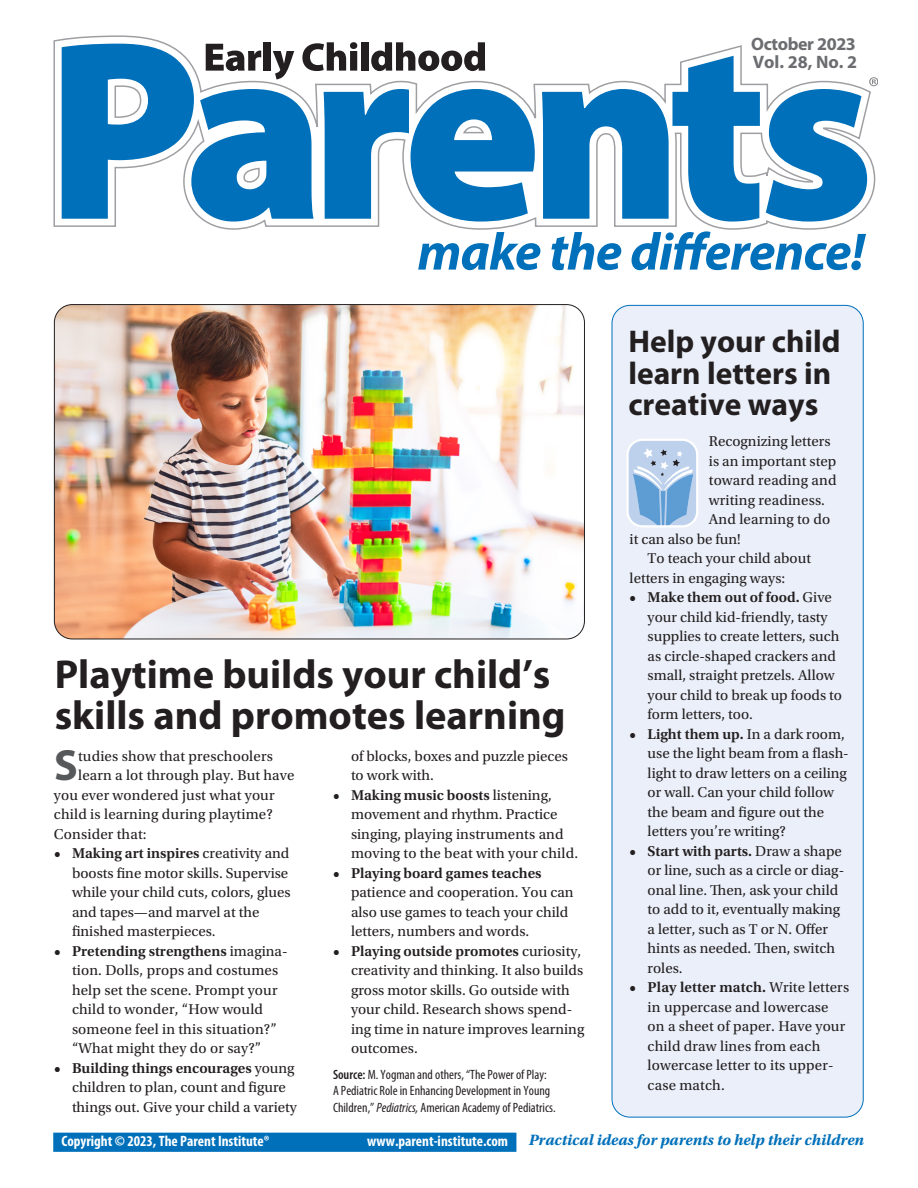
<style>
.page{position:relative;width:918px;height:1188px;background:#fff}
.page>*{position:absolute;margin:0;border:0;box-sizing:border-box;transform-origin:0 0}
.t1{font:700 43.95px "Myriad Pro";color:#57585a}
.t2{font:700 40.5px/40.5px "Myriad Pro";color:#231f20}
.t3{font:700 31.5px/31.5px "Myriad Pro";color:#231f20}
.t4{font:700 18px/18px "Myriad Pro";letter-spacing:-.02em;color:#6c6d70}
.t5{font:italic 700 15.75px "Utopia Std";color:#0070ba}
.t6{font:15px/19.5px "Utopia Std";color:#231f20}
.t7{font:700 condensed 15px "Myriad Pro";color:#fff}
.t8{font:600 15px "Utopia Std";color:#231f20}
.t9{font:condensed 13.5px/16.5px "Myriad Pro";color:#231f20}
.s1{font-weight:600}
.s2{font-style:italic}
</style>
<div class="page">
<svg style="left:53px;top:35px;width:795px;height:195px"></svg>
<svg style="left:418px;top:232px;width:122px;height:38px"></svg>
<svg style="left:551px;top:232px;width:70px;height:38px"></svg>
<svg style="left:632px;top:231px;width:234px;height:39px"></svg>
<svg style="left:766px;top:77px;width:112px;height:145px"></svg>
<div style="left:612px;top:305px;width:251px;height:812px;background:#eaeff9;border-radius:18px"></div>
<div style="left:53px;top:1133px;width:463px;height:19px;background:#0070ba;border:2px solid #0070ba"></div>
<svg style="left:626px;top:439px;width:72px;height:88px;background:#aac7e6"></svg>
<img style="left:54px;top:305px;width:530px;height:334px">
<p class="t4" style="left:751px;top:34px;width:108px">October 2023<br>Vol. 28, No. 2</p>
<h2 class="t2" style="left:55px;top:653px;width:512px">Playtime builds your child’s skills and promotes learning</h2>
<p class="t6" style="left:351px;top:746px;width:219px">of blocks, boxes and puzzle pieces to work with.</p>
<p class="t6" style="left:351px;top:785px;width:229px;text-indent:-18px"><span class="s1">• Making music boosts</span> listening, movement and rhythm. Practice singing, playing instruments and moving to the beat with your child.</p>
<p class="t8" style="left:333px;top:864px;width:210px">• Playing board games teaches</p>
<p class="t6" style="left:351px;top:883px;width:224px">patience and cooperation. You can also use games to teach your child letters, numbers and words.</p>
<p class="t6" style="left:351px;top:941px;width:235px;text-indent:-18px"><span class="s1">• Playing outside promotes</span> curiosity, creativity and thinking. It also builds gross motor skills. Go outside with your child. Research shows spend&shy;ing time in nature improves learning outcomes.</p>
<p class="t9" style="left:333px;top:1066px;width:224px"><span class="s1">Source:</span> M. Yogman and others, “The Power of Play:<br>A Pediatric Role in Enhancing Development in Young<br>Children,” <span class="s2">Pediatrics,</span> American Academy of Pediatrics.</p>
<h1 class="t1" style="left:54px;top:737px;width:25px">S</h1>
<p class="t6" style="left:78px;top:746px;width:196px">tudies show that preschoolers</p>
<p class="t6" style="left:78px;top:766px;width:218px">learn a lot through play. But have</p>
<p class="t6" style="left:54px;top:785px;width:222px">you ever wondered just what your</p>
<p class="t6" style="left:54px;top:805px;width:220px">child is learning during playtime?</p>
<p class="t6" style="left:54px;top:824px;width:94px">Consider that:</p>
<p class="t6" style="left:72px;top:844px;width:220px;text-indent:-18px"><span class="s1">• Making art inspires</span> creativity and boosts fine motor skills. Supervise while your child cuts, colors, glues and tapes—and marvel at the finished masterpieces.</p>
<p class="t6" style="left:54px;top:941px;width:235px;text-align:center"><span class="s1">• Pretending strengthens</span> imagina&shy;tion. Dolls, props and costumes help set the scene. Prompt your child to wonder, “How would someone feel in this situation?” “What might they do or say?”</p>
<p class="t6" style="left:72px;top:1058px;width:227px;text-indent:-18px"><span class="s1">• Building things encourages</span> young children to plan, count and figure things out. Give your child a variety</p>
<h3 class="t3" style="left:628px;top:325px;width:214px">Help your child learn letters in creative ways</h3>
<p class="t6" style="left:709px;top:432px;width:123px">Recognizing letters</p>
<p class="t6" style="left:709px;top:451px;width:129px">is an important step</p>
<p class="t6" style="left:709px;top:471px;width:129px">toward reading and</p>
<p class="t6" style="left:709px;top:490px;width:118px">writing readiness.</p>
<p class="t6" style="left:709px;top:510px;width:123px">And learning to do</p>
<p class="t6" style="left:630px;top:529px;width:113px">it can also be fun!</p>
<p class="t6" style="left:648px;top:549px;width:165px">To teach your child about</p>
<p class="t6" style="left:630px;top:568px;width:157px">letters in engaging ways:</p>
<p class="t6" style="left:648px;top:588px;width:196px;text-indent:-18px"><span class="s1">• Make them out of food.</span> Give your child kid-friendly, tasty supplies to create letters, such as circle-shaped crackers and small, straight pretzels. Allow your child to break up foods to form letters, too.</p>
<p class="t6" style="left:648px;top:724px;width:203px;text-indent:-18px"><span class="s1">• Light them up.</span> In a dark room, use the light beam from a flash&shy;light to draw letters on a ceiling or wall. Can your child follow the beam and figure out the letters you’re writing?</p>
<p class="t6" style="left:648px;top:841px;width:198px;text-indent:-18px"><span class="s1">• Start with parts.</span> Draw a shape or line, such as a circle or diag&shy;onal line. Then, ask your child to add to it, eventually making a letter, such as T or N. Offer hints as needed. Then, switch roles.</p>
<p class="t6" style="left:648px;top:978px;width:203px;text-indent:-18px"><span class="s1">• Play letter match.</span> Write letters in uppercase and lowercase on a sheet of paper. Have your child draw lines from each lowercase letter to its upper&shy;case match.</p>
<p class="t7" style="left:62px;top:1131px;width:210px">Copyright © 2023, The Parent Institute®</p>
<p class="t7" style="left:367px;top:1131px;width:142px">www.parent-institute.com</p>
<p class="t5" style="left:529px;top:1131px;width:337px">Practical ideas for parents to help their children</p>
</div>
